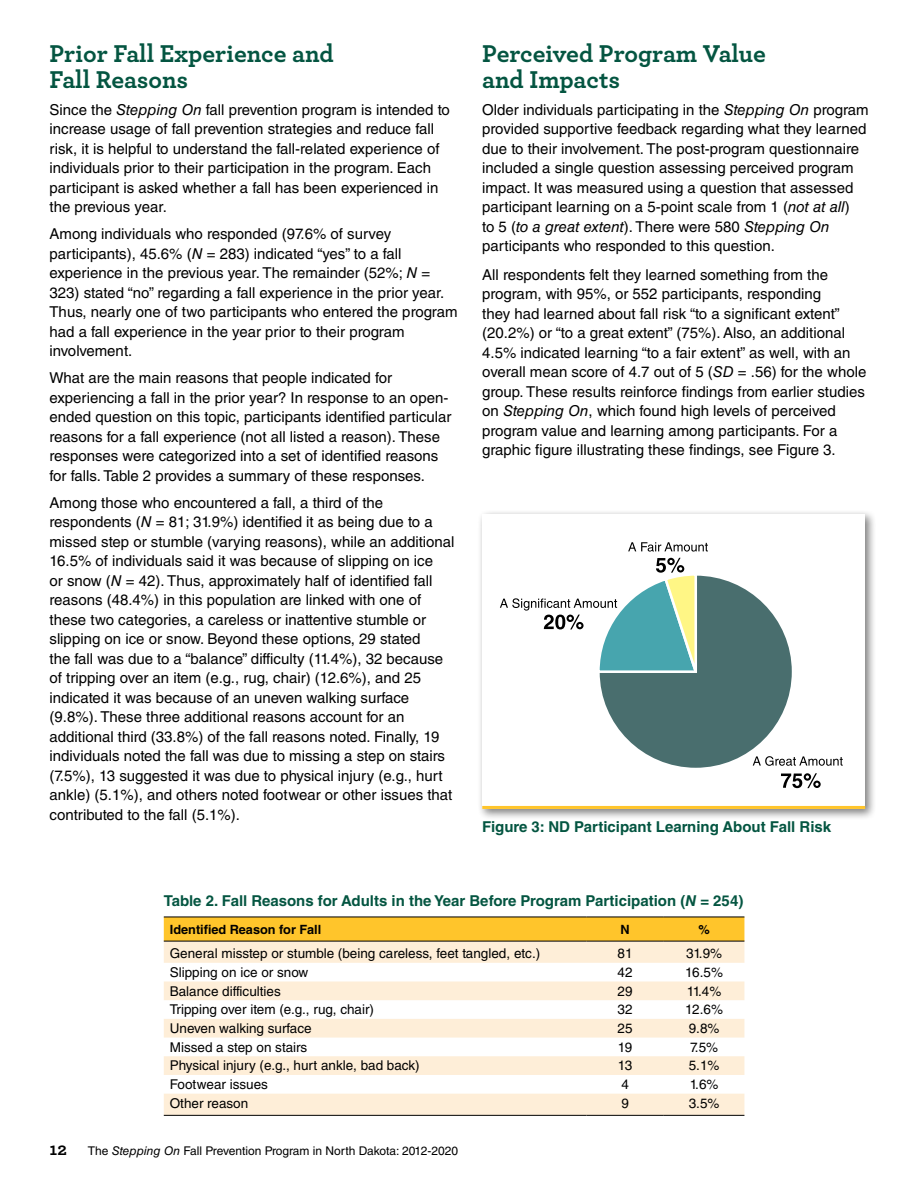
<style>
.page{position:relative;width:918px;height:1188px;background:#fff}
.page>*{position:absolute;margin:0;border:0;box-sizing:border-box;transform-origin:0 0}
.Subhead_1{font:700 25.5px/25.5px "Archer";color:#045541}
.t1{font:700 18px "Archer";color:#000}
.Body_text{font:15px/19.5px "Helvetica LT Std";color:#000}
.Body_text-2{font:700 15px "Helvetica LT Std";color:#045541}
.Body_text-3{font:13.5px "Helvetica LT Std";color:#000}
.Body_text-4{font:700 12.75px "Helvetica LT Std";color:#000}
.t2{font:12px "Helvetica LT Std";color:#000}
.s1{font-style:italic}
</style>
<div class="page">
<div style="left:477px;top:510px;width:399px;height:310px;background:#000;opacity:.5"></div>
<div style="left:482px;top:515px;width:383px;height:294px;background:#fff"></div>
<hr style="left:482px;top:806px;width:383px;height:3px;background:#ffc52b">
<svg style="left:628px;top:542px;width:80px;height:10px"></svg>
<svg style="left:500px;top:558px;width:343px;height:230px"></svg>
<div style="left:164px;top:918px;width:580px;height:23px;background:#ffc52b"></div>
<svg style="left:164px;top:942px;width:580px;height:173px;fill:#feeed8"></svg>
<hr style="left:164px;top:917px;width:422px;height:1px;background:#000">
<hr style="left:586px;top:917px;width:78px;height:1px;background:#000">
<hr style="left:664px;top:917px;width:80px;height:1px;background:#000">
<hr style="left:164px;top:941px;width:422px;height:1px;background:#000">
<hr style="left:586px;top:941px;width:78px;height:1px;background:#000">
<hr style="left:664px;top:941px;width:80px;height:1px;background:#000">
<hr style="left:164px;top:1115px;width:422px;height:1px;background:#000">
<hr style="left:586px;top:1115px;width:78px;height:1px;background:#000">
<hr style="left:664px;top:1115px;width:80px;height:1px;background:#000">
<p class="Subhead_1" style="left:50px;top:39px;width:286px">Prior Fall Experience and<br>Fall Reasons</p>
<p class="Body_text" style="left:50px;top:100px;width:402px">Since the <span class="s1">Stepping On</span> fall prevention program is intended to increase usage of fall prevention strategies and reduce fall risk, it is helpful to understand the fall-related experience of individuals prior to their participation in the program. Each participant is asked whether a fall has been experienced in the previous year.</p>
<p class="Body_text" style="left:50px;top:224px;width:410px">Among individuals who responded (97.6% of survey participants), 45.6% (<span class="s1">N</span> = 283) indicated “yes” to a fall experience in the previous year. The remainder (52%; <span class="s1">N</span> = 323) stated “no” regarding a fall experience in the prior year.<br>Thus, nearly one of two participants who entered the program had a fall experience in the year prior to their program involvement.</p>
<p class="Body_text" style="left:50px;top:368px;width:404px">What are the main reasons that people indicated for experiencing a fall in the prior year? In response to an open&shy;ended question on this topic, participants identified particular reasons for a fall experience (not all listed a reason). These responses were categorized into a set of identified reasons for falls. Table 2 provides a summary of these responses.</p>
<p class="Body_text" style="left:50px;top:493px;width:407px">Among those who encountered a fall, a third of the respondents (<span class="s1">N</span> = 81; 31.9%) identified it as being due to a missed step or stumble (varying reasons), while an additional 16.5% of individuals said it was because of slipping on ice<br>or snow (<span class="s1">N</span> = 42). Thus, approximately half of identified fall reasons (48.4%) in this population are linked with one of these two categories, a careless or inattentive stumble or slipping on ice or snow. Beyond these options, 29 stated<br>the fall was due to a “balance” difficulty (11.4%), 32 because of tripping over an item (e.g., rug, chair) (12.6%), and 25 indicated it was because of an uneven walking surface (9.8%). These three additional reasons account for an additional third (33.8%) of the fall reasons noted. Finally, 19 individuals noted the fall was due to missing a step on stairs (7.5%), 13 suggested it was due to physical injury (e.g., hurt ankle) (5.1%), and others noted footwear or other issues that contributed to the fall (5.1%).</p>
<p class="Subhead_1" style="left:482px;top:39px;width:285px">Perceived Program Value and Impacts</p>
<p class="Body_text" style="left:482px;top:100px;width:388px">Older individuals participating in the <span class="s1">Stepping On</span> program provided supportive feedback regarding what they learned due to their involvement. The post-program questionnaire included a single question assessing perceived program impact. It was measured using a question that assessed participant learning on a 5-point scale from 1 (<span class="s1">not at all</span>)<br>to 5 (<span class="s1">to a great extent</span>). There were 580 <span class="s1">Stepping On </span>participants who responded to this question.</p>
<p class="Body_text" style="left:482px;top:265px;width:386px">All respondents felt they learned something from the program, with 95%, or 552 participants, responding<br>they had learned about fall risk “to a significant extent” (20.2%) or “to a great extent” (75%). Also, an additional 4.5% indicated learning “to a fair extent” as well, with an overall mean score of 4.7 out of 5 (<span class="s1">SD</span> = .56) for the whole group. These results reinforce findings from earlier studies on <span class="s1">Stepping On</span>, which found high levels of perceived program value and learning among participants. For a graphic figure illustrating these findings, see Figure 3.</p>
<p class="Body_text-2" style="left:482px;top:817px;width:351px">Figure 3: ND Participant Learning About Fall Risk</p>
<p class="Body_text-2" style="left:164px;top:892px;width:581px">Table 2. Fall Reasons for Adults in the Year Before Program Participation (<span class="s1">N</span> = 254)</p>
<p class="Body_text-4" style="left:170px;top:921px;width:153px">Identified Reason for Fall</p>
<p class="Body_text-4" style="left:621px;top:921px;width:11px">N</p>
<p class="Body_text-4" style="left:698px;top:921px;width:13px">%</p>
<p class="Body_text-3" style="left:170px;top:946px;width:372px">General misstep or stumble (being careless, feet tangled, etc.)</p>
<p class="Body_text-3" style="left:618px;top:946px;width:17px">81</p>
<p class="Body_text-3" style="left:686px;top:946px;width:38px">31.9%</p>
<p class="Body_text-3" style="left:170px;top:964px;width:140px">Slipping on ice or snow</p>
<p class="Body_text-3" style="left:618px;top:964px;width:17px">42</p>
<p class="Body_text-3" style="left:685px;top:964px;width:39px">16.5%</p>
<p class="Body_text-3" style="left:170px;top:983px;width:113px">Balance difficulties</p>
<p class="Body_text-3" style="left:618px;top:983px;width:17px">29</p>
<p class="Body_text-3" style="left:687px;top:983px;width:36px">11.4%</p>
<p class="Body_text-3" style="left:170px;top:1002px;width:206px">Tripping over item (e.g., rug, chair)</p>
<p class="Body_text-3" style="left:618px;top:1002px;width:17px">32</p>
<p class="Body_text-3" style="left:685px;top:1002px;width:39px">12.6%</p>
<p class="Body_text-3" style="left:170px;top:1021px;width:143px">Uneven walking surface</p>
<p class="Body_text-3" style="left:618px;top:1021px;width:17px">25</p>
<p class="Body_text-3" style="left:689px;top:1021px;width:32px">9.8%</p>
<p class="Body_text-3" style="left:170px;top:1039px;width:139px">Missed a step on stairs</p>
<p class="Body_text-3" style="left:618px;top:1039px;width:16px">19</p>
<p class="Body_text-3" style="left:690px;top:1039px;width:30px">7.5%</p>
<p class="Body_text-3" style="left:170px;top:1058px;width:251px">Physical injury (e.g., hurt ankle, bad back)</p>
<p class="Body_text-3" style="left:618px;top:1058px;width:16px">13</p>
<p class="Body_text-3" style="left:689px;top:1058px;width:32px">5.1%</p>
<p class="Body_text-3" style="left:170px;top:1077px;width:100px">Footwear issues</p>
<p class="Body_text-3" style="left:621px;top:1077px;width:9px">4</p>
<p class="Body_text-3" style="left:690px;top:1077px;width:30px">1.6%</p>
<p class="Body_text-3" style="left:170px;top:1095px;width:80px">Other reason</p>
<p class="Body_text-3" style="left:621px;top:1095px;width:9px">9</p>
<p class="Body_text-3" style="left:689px;top:1095px;width:32px">3.5%</p>
<p class="t1" style="left:50px;top:1135px;width:19px">12</p>
<p class="t2" style="left:88px;top:1144px;width:372px">The <span class="s1">Stepping On</span> Fall Prevention Program in North Dakota: 2012-2020</p>
</div>
